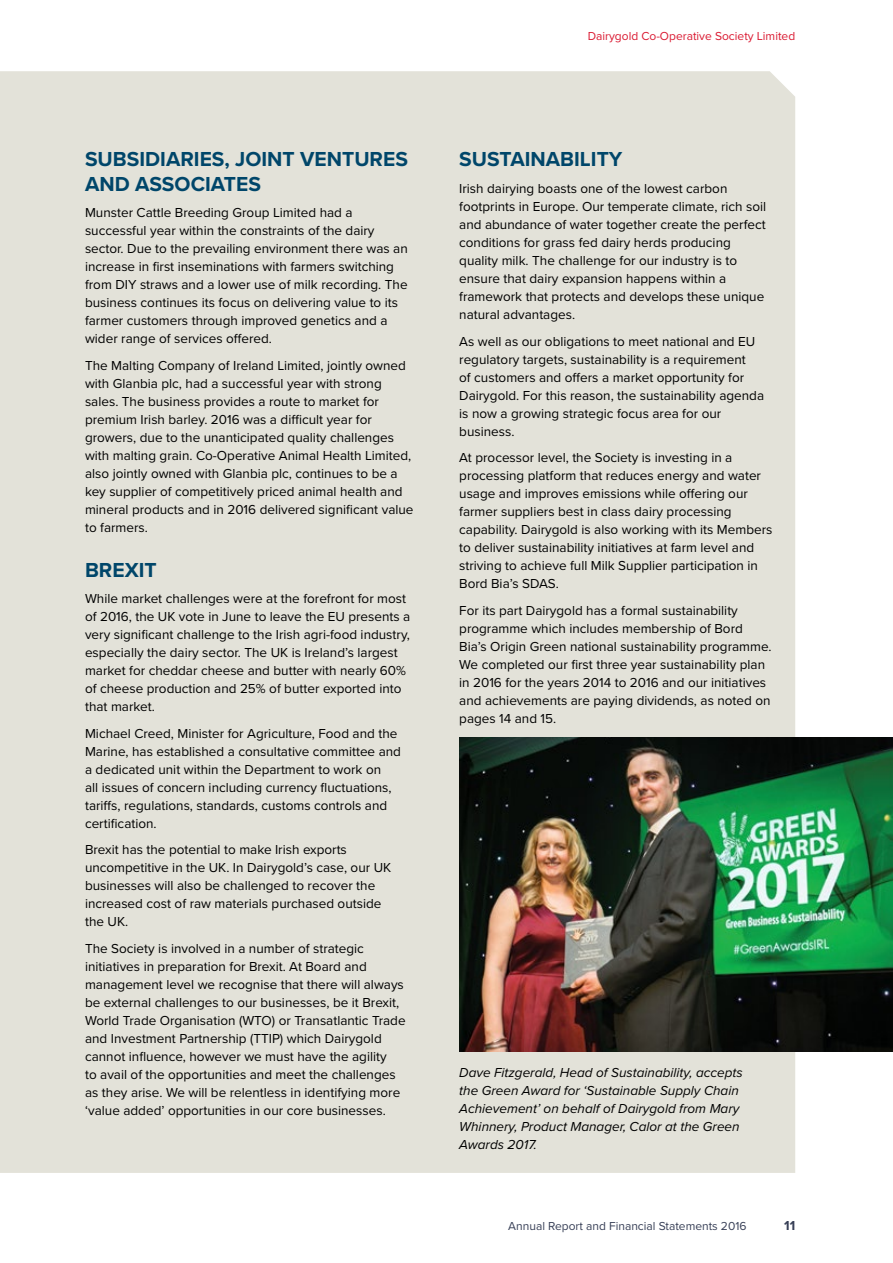
<style>
.page{position:relative;width:893px;height:1263px;background:#fff}
.page>*{position:absolute;margin:0;border:0;box-sizing:border-box;transform-origin:0 0}
.Dairygold_BODY_2017{font:700 21px/24px "Proxima Nova";color:#00466a}
.Dairygold_BODY_2017-2{font:13.5px/18px "Proxima Nova";color:#000}
.Dairygold_BODY_2017-3{font:italic 13.5px/18px "Proxima Nova";color:#000}
.t1{font:700 13.5px "Proxima Nova";color:#384057}
.t2{font:12px "Proxima Nova";color:#384057}
.t3{font:12px "Proxima Nova";color:#da1a32}
</style>
<div class="page">
<div style="left:0;top:71px;width:795px;height:1102px;background:#e3e2d9"></div>
<img style="left:459px;top:738px;width:434px;height:313px">
<p class="Dairygold_BODY_2017" style="left:85px;top:147px;width:324px">SUBSIDIARIES, JOINT VENTURES<br>AND ASSOCIATES</p>
<p class="Dairygold_BODY_2017-2" style="left:85px;top:203px;width:324px">Munster Cattle Breeding Group Limited had a successful year within the constraints of the dairy sector. Due to the prevailing environment there was an increase in first inseminations with farmers switching from DIY straws and a lower use of milk recording. The business continues its focus on delivering value to its farmer customers through improved genetics and a wider range of services offered.</p>
<p class="Dairygold_BODY_2017-2" style="left:85px;top:355px;width:330px">The Malting Company of Ireland Limited, jointly owned with Glanbia plc, had a successful year with strong sales. The business provides a route to market for premium Irish barley. 2016 was a difficult year for growers, due to the unanticipated quality challenges with malting grain. Co-Operative Animal Health Limited, also jointly owned with Glanbia plc, continues to be a key supplier of competitively priced animal health and mineral products and in 2016 delivered significant value to farmers.</p>
<p class="Dairygold_BODY_2017" style="left:85px;top:557px;width:73px">BREXIT</p>
<p class="Dairygold_BODY_2017-2" style="left:85px;top:589px;width:327px">While market challenges were at the forefront for most of 2016, the UK vote in June to leave the EU presents a very significant challenge to the Irish agri-food industry, especially the dairy sector. The UK is Ireland’s largest market for cheddar cheese and butter with nearly 60% of cheese production and 25% of butter exported into that market.</p>
<p class="Dairygold_BODY_2017-2" style="left:85px;top:724px;width:317px">Michael Creed, Minister for Agriculture, Food and the Marine, has established a consultative committee and a dedicated unit within the Department to work on<br>all issues of concern including currency fluctuations, tariffs, regulations, standards, customs controls and certification.</p>
<p class="Dairygold_BODY_2017-2" style="left:85px;top:840px;width:308px">Brexit has the potential to make Irish exports uncompetitive in the UK. In Dairygold’s case, our UK businesses will also be challenged to recover the increased cost of raw materials purchased outside the UK.</p>
<p class="Dairygold_BODY_2017-2" style="left:85px;top:939px;width:322px">The Society is involved in a number of strategic initiatives in preparation for Brexit. At Board and management level we recognise that there will always be external challenges to our businesses, be it Brexit, World Trade Organisation (WTO) or Transatlantic Trade and Investment Partnership (TTIP) which Dairygold cannot influence, however we must have the agility<br>to avail of the opportunities and meet the challenges as they arise. We will be relentless in identifying more ‘value added’ opportunities in our core businesses.</p>
<p class="t3" style="left:588px;top:27px;width:209px">Dairygold Co-Operative Society Limited</p>
<p class="Dairygold_BODY_2017" style="left:459px;top:147px;width:165px">SUSTAINABILITY</p>
<p class="Dairygold_BODY_2017-2" style="left:459px;top:179px;width:308px">Irish dairying boasts one of the lowest carbon footprints in Europe. Our temperate climate, rich soil and abundance of water together create the perfect conditions for grass fed dairy herds producing quality milk. The challenge for our industry is to ensure that dairy expansion happens within a framework that protects and develops these unique natural advantages.</p>
<p class="Dairygold_BODY_2017-2" style="left:459px;top:331px;width:306px">As well as our obligations to meet national and EU regulatory targets, sustainability is a requirement<br>of customers and offers a market opportunity for Dairygold. For this reason, the sustainability agenda is now a growing strategic focus area for our business.</p>
<p class="Dairygold_BODY_2017-2" style="left:459px;top:448px;width:315px">At processor level, the Society is investing in a processing platform that reduces energy and water usage and improves emissions while offering our farmer suppliers best in class dairy processing capability. Dairygold is also working with its Members to deliver sustainability initiatives at farm level and striving to achieve full Milk Supplier participation in Bord Bia’s SDAS.</p>
<p class="Dairygold_BODY_2017-2" style="left:459px;top:600px;width:314px">For its part Dairygold has a formal sustainability programme which includes membership of Bord Bia’s Origin Green national sustainability programme.<br>We completed our first three year sustainability plan in 2016 for the years 2014 to 2016 and our initiatives and achievements are paying dividends, as noted on pages 14 and 15.</p>
<p class="Dairygold_BODY_2017-3" style="left:459px;top:1063px;width:285px">Dave Fitzgerald, Head of Sustainability, accepts the Green Award for ‘Sustainable Supply Chain Achievement’ on behalf of Dairygold from Mary Whinnery, Product Manager, Calor at the Green Awards 2017.</p>
<p class="t2" style="left:508px;top:1217px;width:240px">Annual Report and Financial Statements 2016</p>
<p class="t1" style="left:784px;top:1216px;width:13px">11</p>
</div>
